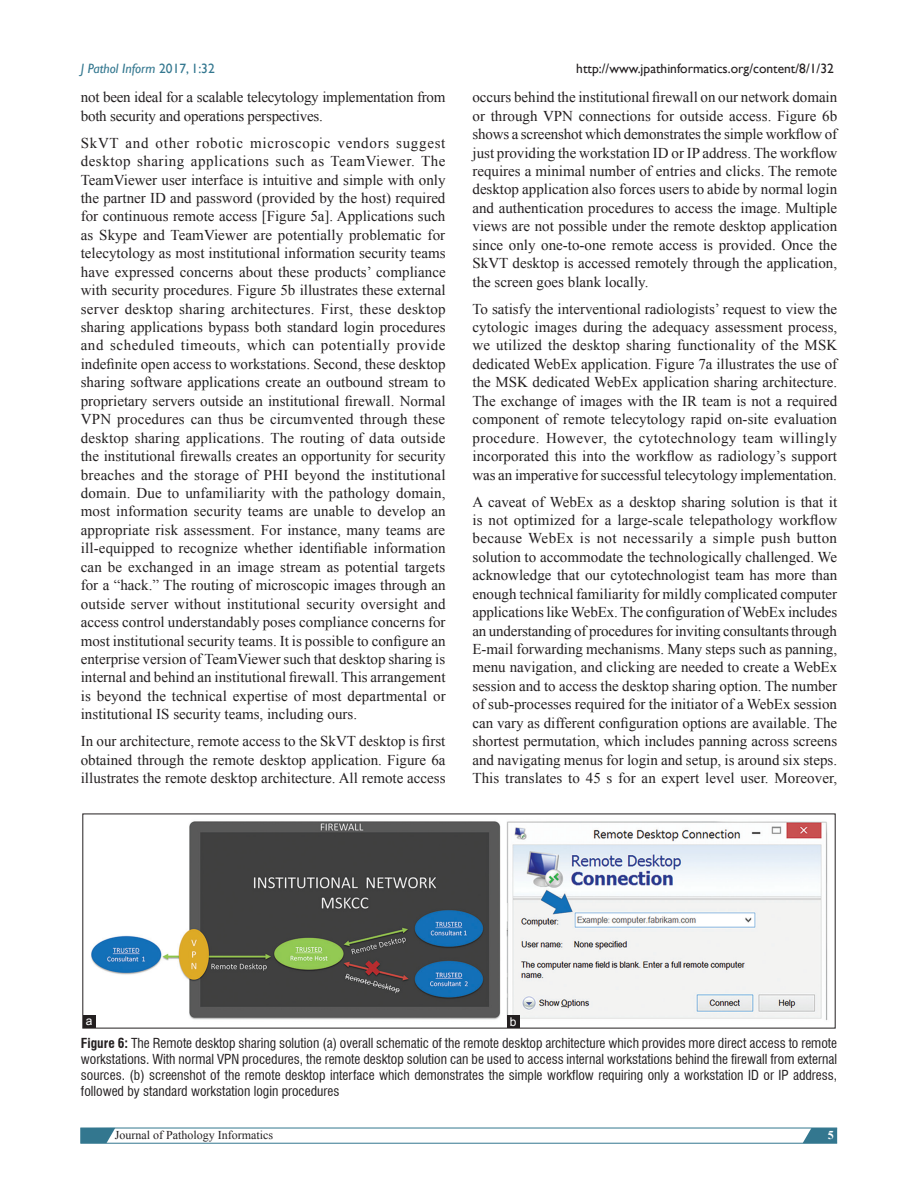
<style>
.page{position:relative;width:918px;height:1188px;background:#fff}
.page>*{position:absolute;margin:0;border:0;box-sizing:border-box;transform-origin:0 0}
.TX{font:15px/18.5px "Times New Roman";color:#231f20;text-align:justify}
.FGC{font:condensed 13.5px/16.2px "Swiss 721 BT";color:#231f20;text-align:justify}
.t1{font:13.5px "Gill Sans";color:#231f20}
.t2{font:italic 13.5px "Gill Sans";color:#33778f}
.t3{font:12px "Times New Roman";color:#231f20}
.LABEL{font:12px "Arial";color:#fff}
.t4{font:700 12px "Times New Roman";color:#fff}
.s1{font-style:normal}
.s2{font-weight:700}
</style>
<div class="page">
<svg style="left:80px;top:1128px;width:758px;height:16px"></svg>
<img style="left:91px;top:821px;width:737px;height:205px">
<div style="left:507px;top:1015px;width:12px;height:13px;background:#231f20"></div>
<div style="left:83px;top:1015px;width:13px;height:13px;background:#231f20"></div>
<p class="t2" style="left:81px;top:61px;width:135px">J Pathol Inform <span class="s1">2017, 1:32</span></p>
<p class="t1" style="left:576px;top:61px;width:259px">http://www.jpathinformatics.org/content/8/1/32</p>
<p class="TX" style="left:81px;top:88px;width:366px">not been ideal for a scalable telecytology implementation from both security and operations perspectives.</p>
<p class="TX" style="left:81px;top:133px;width:366px">SkVT and other robotic microscopic vendors suggest desktop sharing applications such as TeamViewer. The TeamViewer user interface is intuitive and simple with only the partner ID and password (provided by the host) required for continuous remote access [Figure 5a]. Applications such as Skype and TeamViewer are potentially problematic for telecytology as most institutional information security teams have expressed concerns about these products’ compliance with security procedures. Figure 5b illustrates these external server desktop sharing architectures. First, these desktop sharing applications bypass both standard login procedures and scheduled timeouts, which can potentially provide indefinite open access to workstations. Second, these desktop sharing software applications create an outbound stream to proprietary servers outside an institutional firewall. Normal VPN procedures can thus be circumvented through these desktop sharing applications. The routing of data outside the institutional firewalls creates an opportunity for security breaches and the storage of PHI beyond the institutional domain. Due to unfamiliarity with the pathology domain, most information security teams are unable to develop an appropriate risk assessment. For instance, many teams are ill‑equipped to recognize whether identifiable information can be exchanged in an image stream as potential targets for a “hack.” The routing of microscopic images through an outside server without institutional security oversight and access control understandably poses compliance concerns for most institutional security teams. It is possible to configure an enterprise version of TeamViewer such that desktop sharing is internal and behind an institutional firewall. This arrangement is beyond the technical expertise of most departmental or institutional IS security teams, including ours.</p>
<p class="TX" style="left:81px;top:732px;width:366px">In our architecture, remote access to the SkVT desktop is first obtained through the remote desktop application. Figure 6a illustrates the remote desktop architecture. All remote access</p>
<p class="TX" style="left:472px;top:88px;width:366px">occurs behind the institutional firewall on our network domain or through VPN connections for outside access. Figure 6b shows a screenshot which demonstrates the simple workflow of just providing the workstation ID or IP address. The workflow requires a minimal number of entries and clicks. The remote desktop application also forces users to abide by normal login and authentication procedures to access the image. Multiple views are not possible under the remote desktop application since only one‑to‑one remote access is provided. Once the SkVT desktop is accessed remotely through the application, the screen goes blank locally.</p>
<p class="TX" style="left:472px;top:299px;width:366px">To satisfy the interventional radiologists’ request to view the cytologic images during the adequacy assessment process, we utilized the desktop sharing functionality of the MSK dedicated WebEx application. Figure 7a illustrates the use of the MSK dedicated WebEx application sharing architecture.<br>The exchange of images with the IR team is not a required component of remote telecytology rapid on‑site evaluation procedure. However, the cytotechnology team willingly incorporated this into the workflow as radiology’s support was an imperative for successful telecytology implementation.</p>
<p class="TX" style="left:472px;top:492px;width:366px">A caveat of WebEx as a desktop sharing solution is that it is not optimized for a large‑scale telepathology workflow because WebEx is not necessarily a simple push button solution to accommodate the technologically challenged. We acknowledge that our cytotechnologist team has more than enough technical familiarity for mildly complicated computer applications like WebEx. The configuration of WebEx includes an understanding of procedures for inviting consultants through E‑mail forwarding mechanisms. Many steps such as panning, menu navigation, and clicking are needed to create a WebEx session and to access the desktop sharing option. The number of sub‑processes required for the initiator of a WebEx session can vary as different configuration options are available. The shortest permutation, which includes panning across screens and navigating menus for login and setup, is around six steps.<br>This translates to 45 s for an expert level user. Moreover,</p>
<p class="LABEL" style="left:86px;top:1013px;width:8px">a</p>
<p class="LABEL" style="left:510px;top:1014px;width:8px">b</p>
<p class="FGC" style="left:81px;top:1035px;width:758px"><span class="s2">Figure 6:</span> The Remote desktop sharing solution (a) overall schematic of the remote desktop architecture which provides more direct access to remote workstations. With normal VPN procedures, the remote desktop solution can be used to access internal workstations behind the firewall from external sources. (b) screenshot of the remote desktop interface which demonstrates the simple workflow requiring only a workstation ID or IP address, followed by standard workstation login procedures</p>
<p class="t3" style="left:115px;top:1127px;width:160px">Journal of Pathology Informatics</p>
<p class="t4" style="left:828px;top:1127px;width:7px">5</p>
</div>
